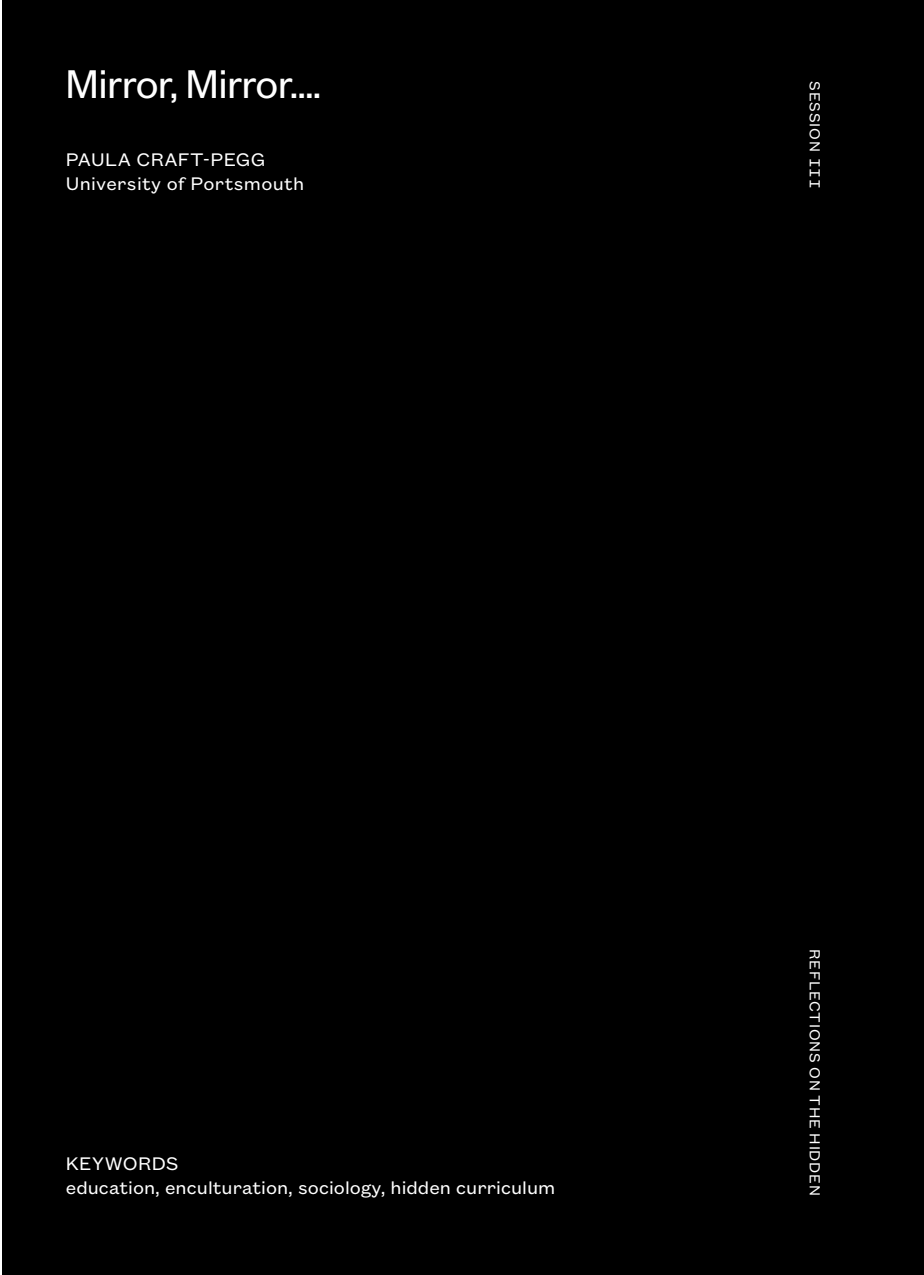
<style>
.page{position:relative;width:924px;height:1275px;background:#fff}
.page>*{position:absolute;margin:0;border:0;box-sizing:border-box;transform-origin:0 0}
.t1{font:44px "Founders Grotesk";color:#fff}
.t2{font:20px/24px "Founders Grotesk Text";color:#fff}
.t3{font:16px "Founders Grotesk Text";letter-spacing:.045em;color:#fff}
.s1{font-family:"Founders Grotesk Mono"}
</style>
<div class="page">
<div style="left:2px;top:0;width:921px;height:1275px;background:#000"></div>
<h1 class="t1" style="left:66px;top:57px;width:256px">Mirror, Mirror….</h1>
<p class="t2" style="left:66px;top:146px;width:240px;text-indent:137px">-Pegg<br>University of Portsmouth</p>
<p class="t2" style="left:66px;top:146px;width:17px">Paula</p>
<p class="t2" style="left:136px;top:146px;width:28px">Craft</p>
<p class="t3" style="left:825px;top:81px;width:109px;rotate:90deg">Session <span class="s1">III</span></p>
<p class="t2" style="left:66px;top:1150px;width:491px">keywords<br>education, enculturation, sociology, hidden curriculum</p>
<p class="t3" style="left:825px;top:949px;width:248px;rotate:90deg">REFLECTIONS ON THE HIDDEN</p>
</div>
